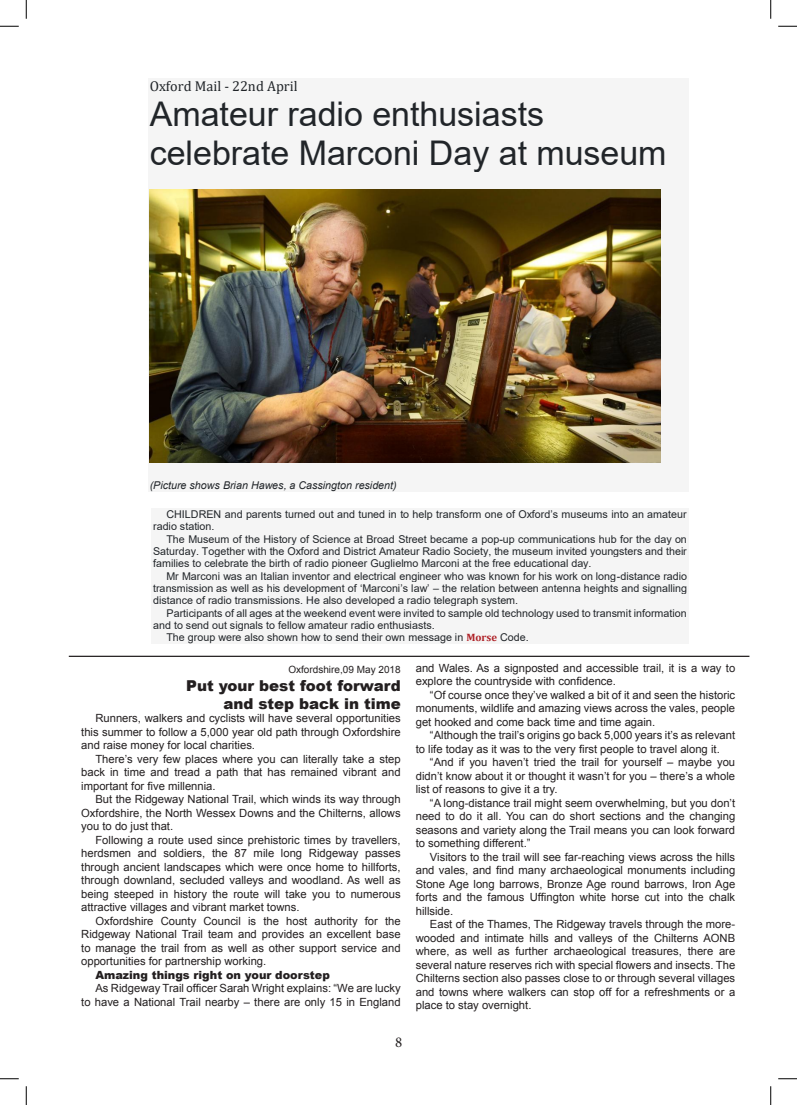
<style>
.page{position:relative;width:797px;height:1105px;background:#fff}
.page>*{position:absolute;margin:0;border:0;box-sizing:border-box;transform-origin:0 0}
.t1{font:34px/39px "Arial";color:#212529}
.t2{font:900 15px/18px "Arial";color:#231f20;text-align:right}
.t3{font:15px "Minion Pro";color:#231f20}
.t4{font:14.25px "Cambria";color:#212529}
.t5{font:11.25px/13.5px "Arial";color:#231f20;text-align:justify}
.t6{font:900 11.25px "Arial";color:#231f20}
.t7{font:10.75px/12.2px "Arial";letter-spacing:.005em;color:#212529;text-align:justify}
.t8{font:italic 10.75px "Arial";letter-spacing:.005em;color:#212529}
.t9{font:10px "Arial";color:#231f20}
.s1{font-family:"Cambria";font-weight:700;color:#af2127}
</style>
<div class="page">
<div style="left:148px;top:78px;width:541px;height:16px;background:#f5f5f5"></div>
<div style="left:148px;top:94px;width:541px;height:39px;background:#f5f5f5"></div>
<div style="left:148px;top:133px;width:541px;height:39px;background:#f5f5f5"></div>
<div style="left:148px;top:172px;width:541px;height:307px;background:#f5f5f5"></div>
<div style="left:148px;top:479px;width:541px;height:12px;background:#f5f5f5"></div>
<div style="left:151px;top:508px;width:538px;height:12px;background:#f5f5f5"></div>
<div style="left:151px;top:520px;width:538px;height:13px;background:#f5f5f5"></div>
<div style="left:151px;top:533px;width:538px;height:12px;background:#f5f5f5"></div>
<div style="left:151px;top:545px;width:538px;height:12px;background:#f5f5f5"></div>
<div style="left:151px;top:557px;width:538px;height:12px;background:#f5f5f5"></div>
<div style="left:151px;top:569px;width:538px;height:13px;background:#f5f5f5"></div>
<div style="left:151px;top:582px;width:538px;height:12px;background:#f5f5f5"></div>
<div style="left:151px;top:594px;width:538px;height:12px;background:#f5f5f5"></div>
<div style="left:151px;top:606px;width:538px;height:13px;background:#f5f5f5"></div>
<div style="left:151px;top:619px;width:538px;height:12px;background:#f5f5f5"></div>
<div style="left:151px;top:631px;width:538px;height:13px;background:#f5f5f5"></div>
<img style="left:150px;top:189px;width:510px;height:273px">
<hr style="left:69px;top:656px;width:680px;height:1px;background:#231f20">
<svg style="left:0;top:25px;width:19px;height:2px"></svg>
<svg style="left:778px;top:25px;width:19px;height:2px"></svg>
<svg style="left:0;top:1078px;width:19px;height:1px"></svg>
<svg style="left:778px;top:1078px;width:19px;height:1px"></svg>
<svg style="left:25px;top:0;width:2px;height:19px"></svg>
<svg style="left:25px;top:1086px;width:2px;height:19px"></svg>
<svg style="left:770px;top:0;width:1px;height:19px"></svg>
<svg style="left:770px;top:1086px;width:1px;height:19px"></svg>
<p class="t4" style="left:150px;top:78px;width:150px">Oxford Mail - 22nd April</p>
<h1 class="t1" style="left:150px;top:95px;width:518px">Amateur radio enthusiasts celebrate Marconi Day at museum</h1>
<p class="t8" style="left:150px;top:478px;width:249px">(Picture shows Brian Hawes, a Cassington resident)</p>
<p class="t7" style="left:153px;top:508px;width:535px;text-indent:13px">CHILDREN and parents turned out and tuned in to help transform one of Oxford’s museums into an amateur radio station.</p>
<p class="t7" style="left:153px;top:533px;width:535px;text-indent:13px">The Museum of the History of Science at Broad Street became a pop-up communications hub for the day on Saturday. Together with the Oxford and District Amateur Radio Society, the museum invited youngsters and their families to celebrate the birth of radio pioneer Guglielmo Marconi at the free educational day.</p>
<p class="t7" style="left:153px;top:569px;width:535px;text-indent:13px">Mr Marconi was an Italian inventor and electrical engineer who was known for his work on long-distance radio transmission as well as his development of ‘Marconi’s law’ – the relation between antenna heights and signalling distance of radio transmissions. He also developed a radio telegraph system.</p>
<p class="t7" style="left:166px;top:607px;width:521px">Participants of all ages at the weekend event were invited to sample old technology used to transmit information</p>
<p class="t7" style="left:153px;top:619px;width:283px">and to send out signals to fellow amateur radio enthusiasts.</p>
<p class="t7" style="left:166px;top:631px;width:363px">The group were also shown how to send their own message in <span class="s1">Morse</span> Code.</p>
<p class="t9" style="left:288px;top:663px;width:114px">Oxfordshire,09 May 2018</p>
<h2 class="t2" style="left:186px;top:676px;width:216px">Put your best foot forward and step back in time</h2>
<p class="t5" style="left:81px;top:712px;width:321px;text-indent:14px">Runners, walkers and cyclists will have several opportunities this summer to follow a 5,000 year old path through Oxfordshire and raise money for local charities.</p>
<p class="t5" style="left:81px;top:752px;width:321px;text-indent:14px">There’s very few places where you can literally take a step back in time and tread a path that has remained vibrant and important for five millennia.</p>
<p class="t5" style="left:81px;top:793px;width:321px;text-indent:14px">But the Ridgeway National Trail, which winds its way through Oxfordshire, the North Wessex Downs and the Chilterns, allows you to do just that.</p>
<p class="t5" style="left:81px;top:833px;width:321px;text-indent:14px">Following a route used since prehistoric times by travellers, herdsmen and soldiers, the 87 mile long Ridgeway passes through ancient landscapes which were once home to hillforts, through downland, secluded valleys and woodland. As well as being steeped in history the route will take you to numerous attractive villages and vibrant market towns.</p>
<p class="t5" style="left:81px;top:914px;width:321px;text-indent:14px">Oxfordshire County Council is the host authority for the Ridgeway National Trail team and provides an excellent base to manage the trail from as well as other support service and opportunities for partnership working.</p>
<p class="t6" style="left:95px;top:967px;width:236px">Amazing things right on your doorstep</p>
<p class="t5" style="left:81px;top:982px;width:321px;text-align:right">As Ridgeway Trail officer Sarah Wright explains: “We are lucky<br>to have a National Trail nearby – there are only 15 in England</p>
<p class="t5" style="left:416px;top:661px;width:321px">and Wales. As a signposted and accessible trail, it is a way to explore the countryside with confidence.</p>
<p class="t5" style="left:416px;top:688px;width:321px;text-indent:14px">“Of course once they’ve walked a bit of it and seen the historic monuments, wildlife and amazing views across the vales, people get hooked and come back time and time again.</p>
<p class="t5" style="left:416px;top:728px;width:321px;text-indent:14px">“Although the trail’s origins go back 5,000 years it’s as relevant to life today as it was to the very first people to travel along it.</p>
<p class="t5" style="left:416px;top:755px;width:321px;text-indent:14px">“And if you haven’t tried the trail for yourself – maybe you didn’t know about it or thought it wasn’t for you – there’s a whole list of reasons to give it a try.</p>
<p class="t5" style="left:416px;top:796px;width:321px;text-indent:14px">“A long-distance trail might seem overwhelming, but you don’t need to do it all. You can do short sections and the changing seasons and variety along the Trail means you can look forward to something different.”</p>
<p class="t5" style="left:416px;top:850px;width:321px;text-indent:14px">Visitors to the trail will see far-reaching views across the hills and vales, and find many archaeological monuments including Stone Age long barrows, Bronze Age round barrows, Iron Age forts and the famous Uffington white horse cut into the chalk hillside.</p>
<p class="t5" style="left:416px;top:917px;width:321px;text-indent:14px">East of the Thames, The Ridgeway travels through the more&shy;wooded and intimate hills and valleys of the Chilterns AONB where, as well as further archaeological treasures, there are several nature reserves rich with special flowers and insects. The Chilterns section also passes close to or through several villages and towns where walkers can stop off for a refreshments or a place to stay overnight.</p>
<h2 class="t3" style="left:395px;top:1032px;width:9px">8</h2>
</div>
